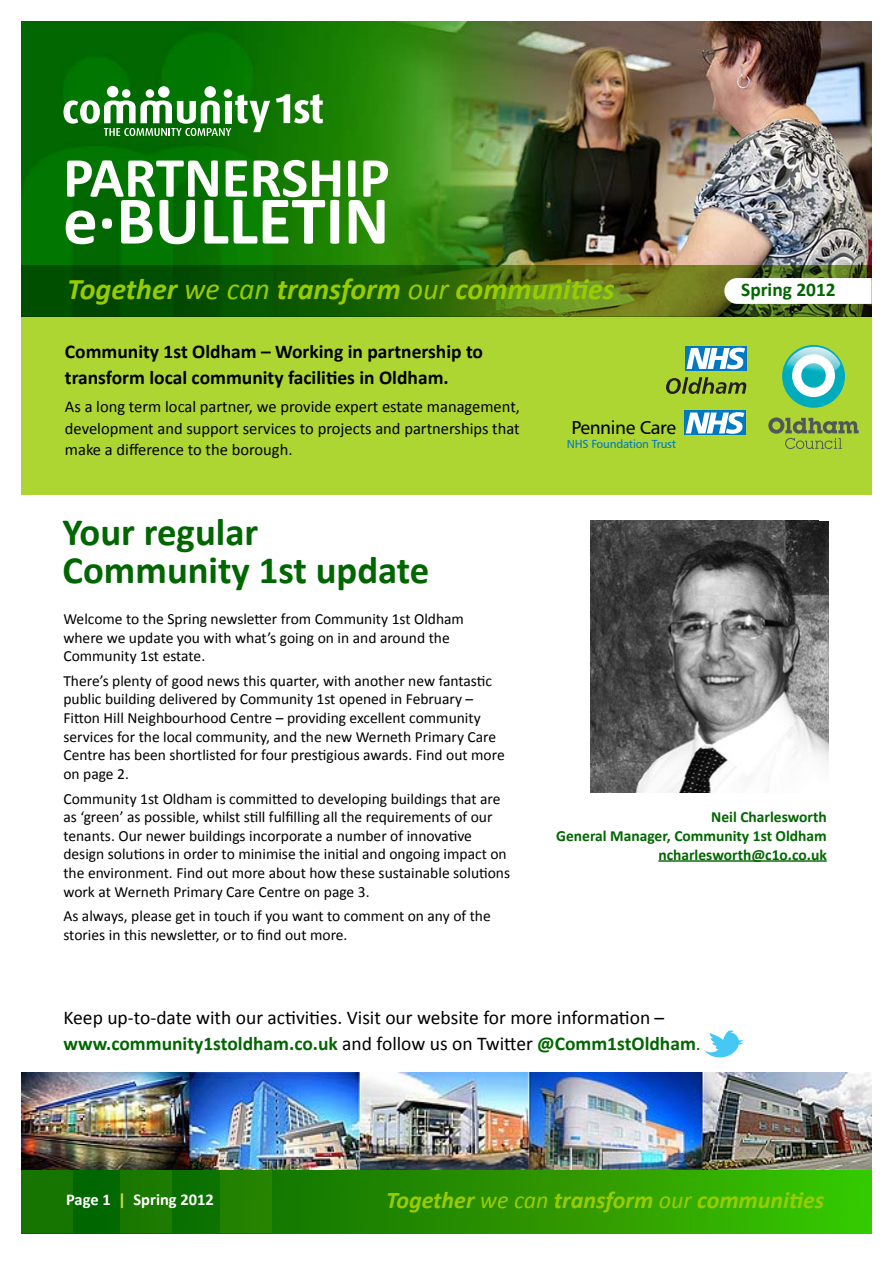
<style>
.page{position:relative;width:893px;height:1263px;background:#fff}
.page>*{position:absolute;margin:0;border:0;box-sizing:border-box;transform-origin:0 0}
.t1{font:700 68.85px "Calibri";color:#fff}
.t2{font:700 57.15px "Calibri";color:#fff}
.t3{font:700 38.7px/37.5px "Calibri";color:#060}
.t4{font:italic 700 30px "Calibri";color:#9c0}
.t5{font:italic 700 24px "Calibri";color:#9c0}
.t6{font:19.5px/26px "Calibri";color:#000}
.t7{font:700 19.5px/26px "Calibri";color:#000}
.t8{font:700 19.35px "Calibri";color:#060}
.t9{font:18.6px "Humanist 777 BT Roman B";letter-spacing:-.02em;color:#000}
.t10{font:16.5px/21.9px "Calibri";color:#000;text-align:justify}
.t11{font:700 16.5px "Calibri";color:#fff}
.t12{font:15.45px/18.6px "Calibri";color:#000}
.t13{font:700 15.45px/18.6px "Calibri";color:#060;text-align:right}
.t14{font:11.7px "Humanist 777 BT Roman B";letter-spacing:-.02em;color:#0079c2}
.s1{font-weight:400}
.s2{font-weight:700;color:#060}
.s3{color:#060}
.s4{color:#d4df4c}
</style>
<div class="page">
<svg style="left:73px;top:1169px;width:799px;height:64px;background:#269501"></svg>
<img style="left:21px;top:21px;width:851px;height:245px">
<svg style="left:64px;top:94px;width:206px;height:42px"></svg>
<div style="left:107px;top:86px;width:11px;height:11px;background:#fff;border-radius:50%"></div>
<div style="left:224px;top:89px;width:8px;height:9px;background:#fff;border-radius:50%"></div>
<div style="left:146px;top:89px;width:8px;height:9px;background:#fff;border-radius:50%"></div>
<div style="left:122px;top:89px;width:8px;height:9px;background:#fff;border-radius:50%"></div>
<div style="left:158px;top:86px;width:12px;height:12px;background:#fff;border-radius:50%"></div>
<div style="left:204px;top:86px;width:12px;height:12px;background:#fff;border-radius:50%"></div>
<svg style="left:276px;top:94px;width:47px;height:29px"></svg>
<svg style="left:21px;top:266px;width:851px;height:51px;background:#2e610b"></svg>
<svg style="left:724px;top:278px;width:148px;height:26px"></svg>
<img style="left:590px;top:521px;width:238px;height:272px">
<div style="left:21px;top:1169px;width:52px;height:64px;background:#167500"></div>
<div style="left:120px;top:1169px;width:52px;height:64px;background:#1b7900"></div>
<div style="left:220px;top:1169px;width:52px;height:64px;background:#248200"></div>
<img style="left:21px;top:1072px;width:851px;height:97px">
<hr style="left:658px;top:860px;width:169px;height:2px;background:#060">
<svg style="left:704px;top:1030px;width:40px;height:28px"></svg>
<div style="left:21px;top:317px;width:851px;height:178px;background:#add633"></div>
<div style="left:685px;top:346px;width:62px;height:25px;background:#0079c2"></div>
<svg style="left:686px;top:348px;width:59px;height:21px"></svg>
<svg style="left:666px;top:377px;width:80px;height:17px"></svg>
<svg style="left:768px;top:417px;width:91px;height:32px"></svg>
<div style="left:782px;top:345px;width:63px;height:63px;background:#00abbc;border-radius:50%"></div>
<svg style="left:784px;top:347px;width:56px;height:50px"></svg>
<div style="left:684px;top:410px;width:62px;height:25px;background:#0079c2"></div>
<svg style="left:686px;top:412px;width:58px;height:22px"></svg>
<h2 class="t2" style="left:63px;top:142px;width:328px">PARTNERSHIP</h2>
<h1 class="t1" style="left:63px;top:178px;width:328px">e·BULLETIN</h1>
<h3 class="t4" style="left:67px;top:270px;width:549px">Together <span class="s1">we can</span> transform <span class="s1">our</span> communities</h3>
<p class="t7" style="left:65px;top:337px;width:420px">Community 1st Oldham – Working in partnership to transform local community facilities in Oldham.</p>
<p class="t10" style="left:65px;top:394px;width:457px">As a long term local partner, we provide expert estate management, development and support services to projects and partnerships that make a difference to the borough.</p>
<h3 class="t3" style="left:63px;top:512px;width:368px">Your regular<br>Community 1st update</h3>
<p class="t9" style="left:571px;top:416px;width:106px">Pennine Care</p>
<p class="t14" style="left:567px;top:437px;width:111px">NHS Foundation Trust</p>
<p class="t8" style="left:741px;top:278px;width:96px">Spring 2012</p>
<p class="t12" style="left:63px;top:609px;width:402px">Welcome to the Spring newsletter from Community 1st Oldham where we update you with what’s going on in and around the<br>Community 1st estate.</p>
<p class="t12" style="left:63px;top:671px;width:443px">There’s plenty of good news this quarter, with another new fantastic public building delivered by Community 1st opened in February – Fitton Hill Neighbourhood Centre – providing excellent community services for the local community, and the new Werneth Primary Care Centre has been shortlisted for four prestigious awards. Find out more on page 2.</p>
<p class="t12" style="left:63px;top:788px;width:448px">Community 1st Oldham is committed to developing buildings that are as ‘green’ as possible, whilst still fulfilling all the requirements of our tenants. Our newer buildings incorporate a number of innovative design solutions in order to minimise the initial and ongoing impact on the environment. Find out more about how these sustainable solutions work at Werneth Primary Care Centre on page 3.</p>
<p class="t12" style="left:63px;top:906px;width:429px">As always, please get in touch if you want to comment on any of the stories in this newsletter, or to find out more.</p>
<p class="t13" style="left:556px;top:807px;width:272px">Neil Charlesworth<br>General Manager, Community 1st Oldham ncharlesworth@c1o.co.uk</p>
<p class="t6" style="left:63px;top:1003px;width:639px">Keep up-to-date with our activities. Visit our website for more information – <span class="s2">www.community1stoldham.co.uk</span> and follow us on Twitter <span class="s2">@Comm1stOldham</span><span class="s3">.</span></p>
<p class="t11" style="left:66px;top:1189px;width:149px">Page 1 <span class="s4">|</span> Spring 2012</p>
<h3 class="t5" style="left:386px;top:1185px;width:440px">Together <span class="s1">we can</span> transform <span class="s1">our</span> communities</h3>
</div>
